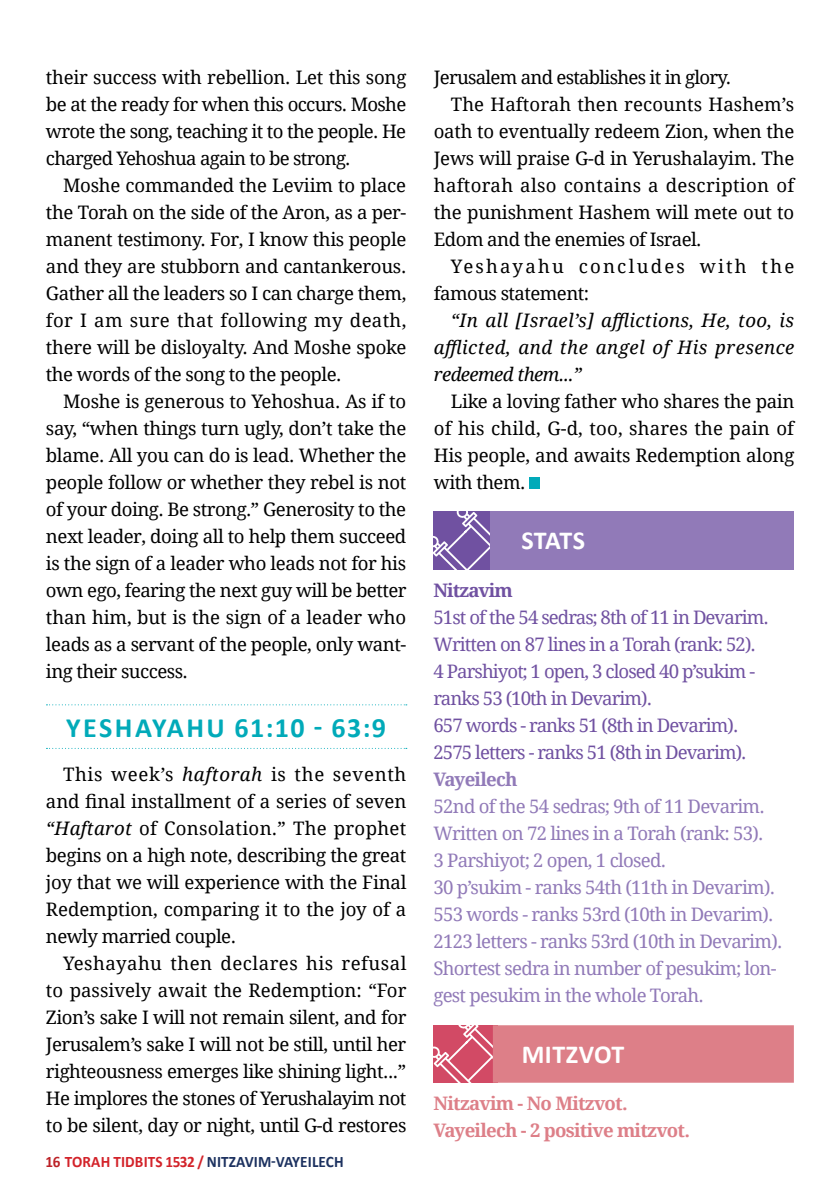
<style>
.page{position:relative;width:840px;height:1191px;background:#fff}
.page>*{position:absolute;margin:0;border:0;box-sizing:border-box;transform-origin:0 0}
.Heading_-_Haftorah_x{font:700 28px "Calibri";letter-spacing:.08em;color:#01aab9}
.t1{font:700 26px "Calibri";letter-spacing:.01em;color:#fff}
.Body_-_Main_English{font:18.6px/27px "Droid Serif";letter-spacing:-.025em;color:#000;text-align:justify}
.Mitzvot{font:18.6px/27px "Droid Serif";letter-spacing:-.04em;color:#917ab8}
.Mitzvot-2{font:18.6px/27px "Droid Serif";letter-spacing:-.05em;color:#7051a1}
.Body_-_Main_English-2{font:italic 18.6px/27px "Droid Serif";letter-spacing:.025em;color:#000;text-align:justify}
.Mitzvot-3{font:700 18.6px "Droid Serif";letter-spacing:-.04em;color:#dd7f88}
.Body_-_Main_English-3{font:18.6px/27px "Droid Serif";letter-spacing:.12em;color:#000}
.Mitzvot-4{font:700 18.6px "Droid Serif";letter-spacing:-.04em;color:#917ab8}
.Mitzvot-5{font:700 18.6px "Droid Serif";letter-spacing:-.05em;color:#7051a1}
.t2{font:700 16px "Calibri";letter-spacing:.01em;color:#1d3260;scale:.95 1}
.s1{font-style:italic}
.s2{color:#bc2227}
.s3{color:#d3232a}
</style>
<div class="page">
<svg style="left:433px;top:511px;width:56px;height:58px;background:#866cb0"></svg>
<div style="left:489px;top:511px;width:304px;height:58px;background:#917ab8"></div>
<svg style="left:433px;top:1025px;width:360px;height:57px;background:#dc7b86"></svg>
<svg style="left:46px;top:704px;width:360px;height:1px"></svg>
<svg style="left:46px;top:748px;width:360px;height:1px"></svg>
<div style="left:528px;top:478px;width:11px;height:11px;background:#01aab9"></div>
<p class="Body_-_Main_English" style="left:46px;top:63px;width:362px">their success with rebellion. Let this song be at the ready for when this occurs. Moshe wrote the song, teaching it to the people. He charged Yehoshua again to be strong.</p>
<p class="Body_-_Main_English" style="left:46px;top:171px;width:362px;text-indent:17px">Moshe commanded the Leviim to place the Torah on the side of the Aron, as a per&shy;manent testimony. For, I know this people and they are stubborn and cantankerous.<br>Gather all the leaders so I can charge them, for I am sure that following my death, there will be disloyalty. And Moshe spoke the words of the song to the people.</p>
<p class="Body_-_Main_English" style="left:46px;top:387px;width:362px;text-indent:17px">Moshe is generous to Yehoshua. As if to say, “when things turn ugly, don’t take the blame. All you can do is lead. Whether the people follow or whether they rebel is not of your doing. Be strong.” Generosity to the next leader, doing all to help them succeed is the sign of a leader who leads not for his own ego, fearing the next guy will be better than him, but is the sign of a leader who leads as a servant of the people, only want&shy;ing their success.</p>
<p class="Heading_-_Haftorah_x" style="left:66px;top:707px;width:321px">YESHAYAHU 61:10 - 63:9</p>
<p class="Body_-_Main_English" style="left:46px;top:760px;width:362px;text-indent:17px">This week’s <span class="s1">haftorah</span> is the seventh and final installment of a series of seven <span class="s1">“Haftarot</span> of Consolation.” The prophet begins on a high note, describing the great joy that we will experience with the Final Redemption, comparing it to the joy of a newly married couple.</p>
<p class="Body_-_Main_English" style="left:46px;top:949px;width:362px;text-indent:17px">Yeshayahu then declares his refusal to passively await the Redemption: “For Zion’s sake I will not remain silent, and for Jerusalem’s sake I will not be still, until her righteousness emerges like shining light...” He implores the stones of Yerushalayim not to be silent, day or night, until G‑d restores</p>
<p class="t2" style="left:45px;top:1150px;width:315px"><span class="s2">16</span> <span class="s3">TORAH TIDBITS 1532 /</span> NITZAVIM-VAYEILECH</p>
<p class="Body_-_Main_English" style="left:433px;top:63px;width:298px">Jerusalem and establishes it in glory.</p>
<p class="Body_-_Main_English" style="left:433px;top:90px;width:362px;text-indent:17px">The Haftorah then recounts Hashem’s oath to eventually redeem Zion, when the Jews will praise G‑d in Yerushalayim. The haftorah also contains a description of the punishment Hashem will mete out to Edom and the enemies of Israel.</p>
<p class="Body_-_Main_English-3" style="left:433px;top:252px;width:362px;text-indent:17px">Yeshayahu concludes with the famous statement:</p>
<p class="Body_-_Main_English-2" style="left:433px;top:306px;width:362px;text-indent:17px">“In all [Israel’s] afflictions, He, too, is afflicted, and the angel of His presence redeemed them...”</p>
<p class="Body_-_Main_English" style="left:433px;top:387px;width:362px;text-indent:17px">Like a loving father who shares the pain of his child, G‑d, too, shares the pain of His people, and awaits Redemption along with them.</p>
<p class="t1" style="left:521px;top:522px;width:65px">STATS</p>
<p class="Mitzvot-5" style="left:433px;top:577px;width:81px">Nitzavim</p>
<p class="Mitzvot-2" style="left:433px;top:603px;width:337px">51st of the 54 sedras; 8th of 11 in Devarim.</p>
<p class="Mitzvot-2" style="left:433px;top:630px;width:324px">Written on 87 lines in a Torah (rank: 52).</p>
<p class="Mitzvot-2" style="left:433px;top:657px;width:323px">4 Parshiyot; 1 open, 3 closed 40 p’sukim - ranks 53 (10th in Devarim).</p>
<p class="Mitzvot-2" style="left:433px;top:711px;width:306px">657 words - ranks 51 (8th in Devarim).</p>
<p class="Mitzvot-2" style="left:433px;top:738px;width:314px">2575 letters - ranks 51 (8th in Devarim).</p>
<p class="Mitzvot-4" style="left:433px;top:766px;width:86px">Vayeilech</p>
<p class="Mitzvot" style="left:433px;top:792px;width:332px">52nd of the 54 sedras; 9th of 11 Devarim.</p>
<p class="Mitzvot" style="left:433px;top:819px;width:331px">Written on 72 lines in a Torah (rank: 53).</p>
<p class="Mitzvot" style="left:433px;top:846px;width:234px">3 Parshiyot; 2 open, 1 closed.</p>
<p class="Mitzvot" style="left:433px;top:873px;width:343px">30 p’sukim - ranks 54th (11th in Devarim).</p>
<p class="Mitzvot" style="left:433px;top:900px;width:341px">553 words - ranks 53rd (10th in Devarim).</p>
<p class="Mitzvot" style="left:433px;top:927px;width:350px">2123 letters - ranks 53rd (10th in Devarim).</p>
<p class="Mitzvot" style="left:433px;top:954px;width:344px">Shortest sedra in number of pesukim; lon&shy;gest pesukim in the whole Torah.</p>
<p class="t1" style="left:521px;top:1035px;width:104px">MITZVOT</p>
<p class="Mitzvot-3" style="left:433px;top:1090px;width:196px">Nitzavim - No Mitzvot.</p>
<p class="Mitzvot-3" style="left:433px;top:1117px;width:258px">Vayeilech - 2 positive mitzvot.</p>
</div>
